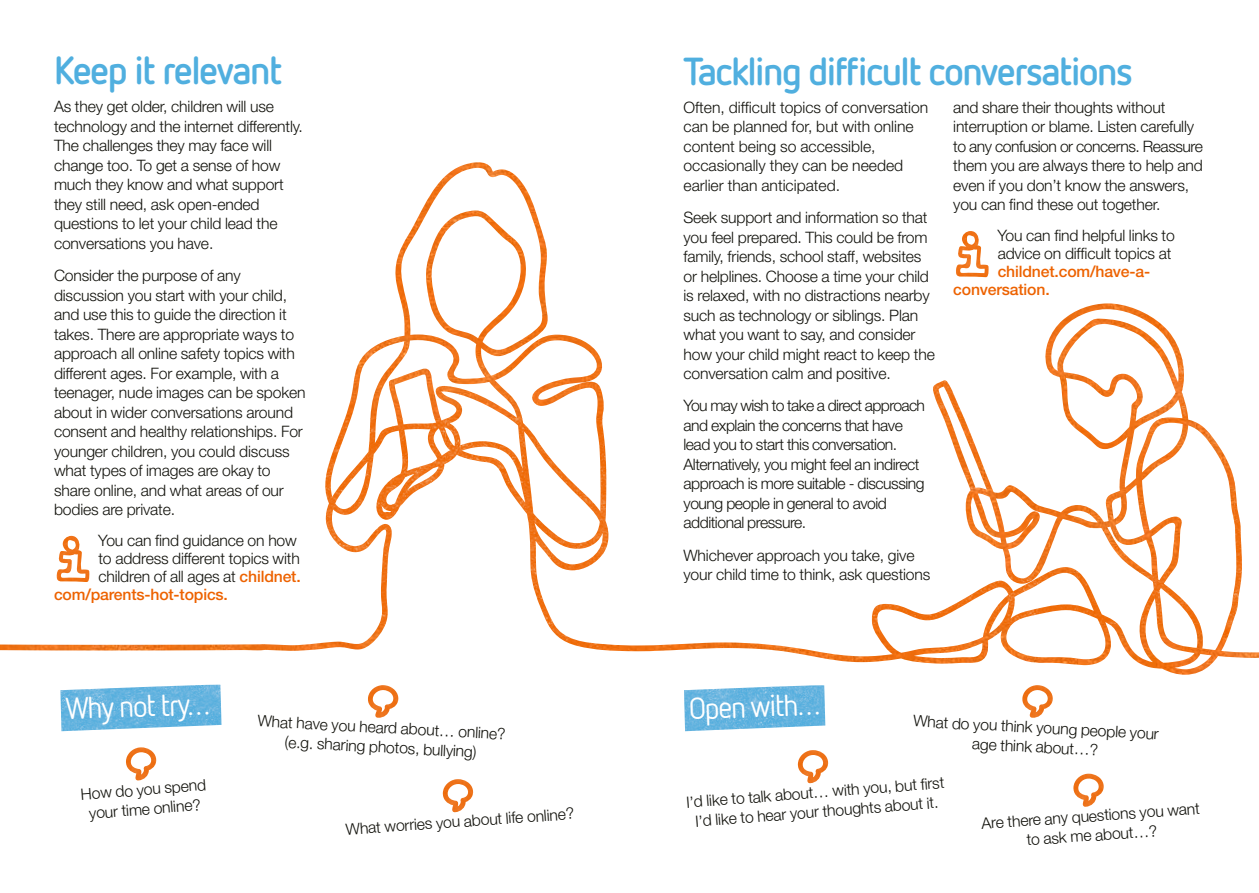
<style>
.page{position:relative;width:1259px;height:893px;background:#fff}
.page>*{position:absolute;margin:0;border:0;box-sizing:border-box;transform-origin:0 0}
.t1{font:700 39px "Netto OT";letter-spacing:-.04em;color:#50afdf}
.t2{font:30px "Netto OT";color:#fff}
.t3{font:300 15.75px/19.5px "Helvetica Neue";letter-spacing:-.01em;color:#12120c}
.t4{font:300 15.75px/19.5px "Helvetica Neue";letter-spacing:-.03em;color:#12120c}
.t5{font:500 15.75px/18px "Helvetica Neue";letter-spacing:-.01em;color:#ed6200}
.s1{font-weight:500;color:#ed6200}
</style>
<div class="page">
<img style="left:0;top:624px;width:386px;height:27px">
<img style="left:325px;top:418px;width:68px;height:154px">
<img style="left:379px;top:572px;width:9px;height:52px">
<img style="left:345px;top:316px;width:258px;height:103px">
<img style="left:392px;top:418px;width:53px;height:99px">
<img style="left:395px;top:162px;width:152px;height:154px">
<img style="left:445px;top:418px;width:161px;height:52px">
<img style="left:499px;top:470px;width:104px;height:180px">
<img style="left:603px;top:624px;width:656px;height:51px">
<img style="left:603px;top:470px;width:6px;height:84px">
<svg style="left:603px;top:398px;width:1px;height:15px"></svg>
<img style="left:871px;top:573px;width:370px;height:51px">
<img style="left:944px;top:418px;width:238px;height:155px">
<img style="left:933px;top:380px;width:31px;height:39px">
<img style="left:1042px;top:303px;width:140px;height:116px">
<img style="left:1181px;top:357px;width:7px;height:62px">
<img style="left:1234px;top:480px;width:8px;height:93px">
<img style="left:56px;top:536px;width:34px;height:46px">
<img style="left:956px;top:231px;width:32px;height:46px">
<img style="left:60px;top:685px;width:161px;height:46px">
<img style="left:684px;top:685px;width:141px;height:46px">
<img style="left:126px;top:747px;width:31px;height:33px">
<img style="left:797px;top:750px;width:32px;height:33px">
<img style="left:368px;top:685px;width:31px;height:33px">
<img style="left:1022px;top:685px;width:31px;height:33px">
<img style="left:442px;top:779px;width:32px;height:33px">
<img style="left:1073px;top:774px;width:31px;height:33px">
<h1 class="t1" style="left:54px;top:46px;width:230px">Keep it relevant</h1>
<p class="t3" style="left:54px;top:97px;width:250px">As they get older, children will use technology and the internet differently.<br>The challenges they may face will change too. To get a sense of how much they know and what support they still need, ask open-ended questions to let your child lead the conversations you have.</p>
<p class="t3" style="left:54px;top:265px;width:253px">Consider the purpose of any discussion you start with your child, and use this to guide the direction it takes. There are appropriate ways to approach all online safety topics with different ages. For example, with a teenager, nude images can be spoken about in wider conversations around consent and healthy relationships. For younger children, you could discuss what types of images are okay to share online, and what areas of our bodies are private.</p>
<p class="t3" style="left:98px;top:530px;width:200px">You can find guidance on how</p>
<p class="t3" style="left:98px;top:548px;width:203px">to address different topics with</p>
<p class="t3" style="left:98px;top:566px;width:204px">children of all ages at <span class="s1">childnet.</span></p>
<p class="t5" style="left:54px;top:585px;width:175px">com/parents-hot-topics.</p>
<h1 class="t1" style="left:683px;top:46px;width:451px">Tackling difficult conversations</h1>
<p class="t3" style="left:683px;top:97px;width:246px">Often, difficult topics of conversation can be planned for, but with online content being so accessible, occasionally they can be needed earlier than anticipated.</p>
<p class="t3" style="left:683px;top:207px;width:253px">Seek support and information so that you feel prepared. This could be from family, friends, school staff, websites or helplines. Choose a time your child is relaxed, with no distractions nearby such as technology or siblings. Plan what you want to say, and consider how your child might react to keep the conversation calm and positive.</p>
<p class="t4" style="left:683px;top:396px;width:243px">You may wish to take a direct approach and explain the concerns that have lead you to start this conversation.<br>Alternatively, you might feel an indirect approach is more suitable - discussing young people in general to avoid additional pressure.</p>
<p class="t3" style="left:683px;top:545px;width:248px">Whichever approach you take, give your child time to think, ask questions</p>
<p class="t3" style="left:953px;top:97px;width:251px">and share their thoughts without interruption or blame. Listen carefully to any confusion or concerns. Reassure them you are always there to help and even if you don’t know the answers, you can find these out together.</p>
<p class="t3" style="left:997px;top:226px;width:179px;line-height:18px">You can find helpful links to advice on difficult topics at</p>
<p class="t5" style="left:953px;top:262px;width:198px;text-indent:44px">childnet.com/have-a&shy;conversation.</p>
<h2 class="t2" style="left:65px;top:690px;width:146px;rotate:-2deg">Why not try…</h2>
<h2 class="t2" style="left:688px;top:690px;width:133px;rotate:-2deg">Open with…</h2>
<p class="t3" style="left:258px;top:711px;width:250px;text-align:center;rotate:3deg">What have you heard about… online? (e.g. sharing photos, bullying)</p>
<p class="t3" style="left:914px;top:711px;width:247px;text-align:center;rotate:3deg">What do you think young people your age think about…?</p>
<p class="t3" style="left:80px;top:784px;width:127px;text-align:center;rotate:-4deg">How do you spend your time online?</p>
<p class="t3" style="left:685px;top:791px;width:260px;text-align:center;rotate:-4deg">I’d like to talk about… with you, but fi rst<br>I’d like to hear your thoughts about it.</p>
<p class="t3" style="left:345px;top:819px;width:230px;rotate:-4deg">What worries you about life online?</p>
<p class="t3" style="left:980px;top:813px;width:220px;text-align:center;rotate:-4deg">Are there any questions you want to ask me about…?</p>
</div>
